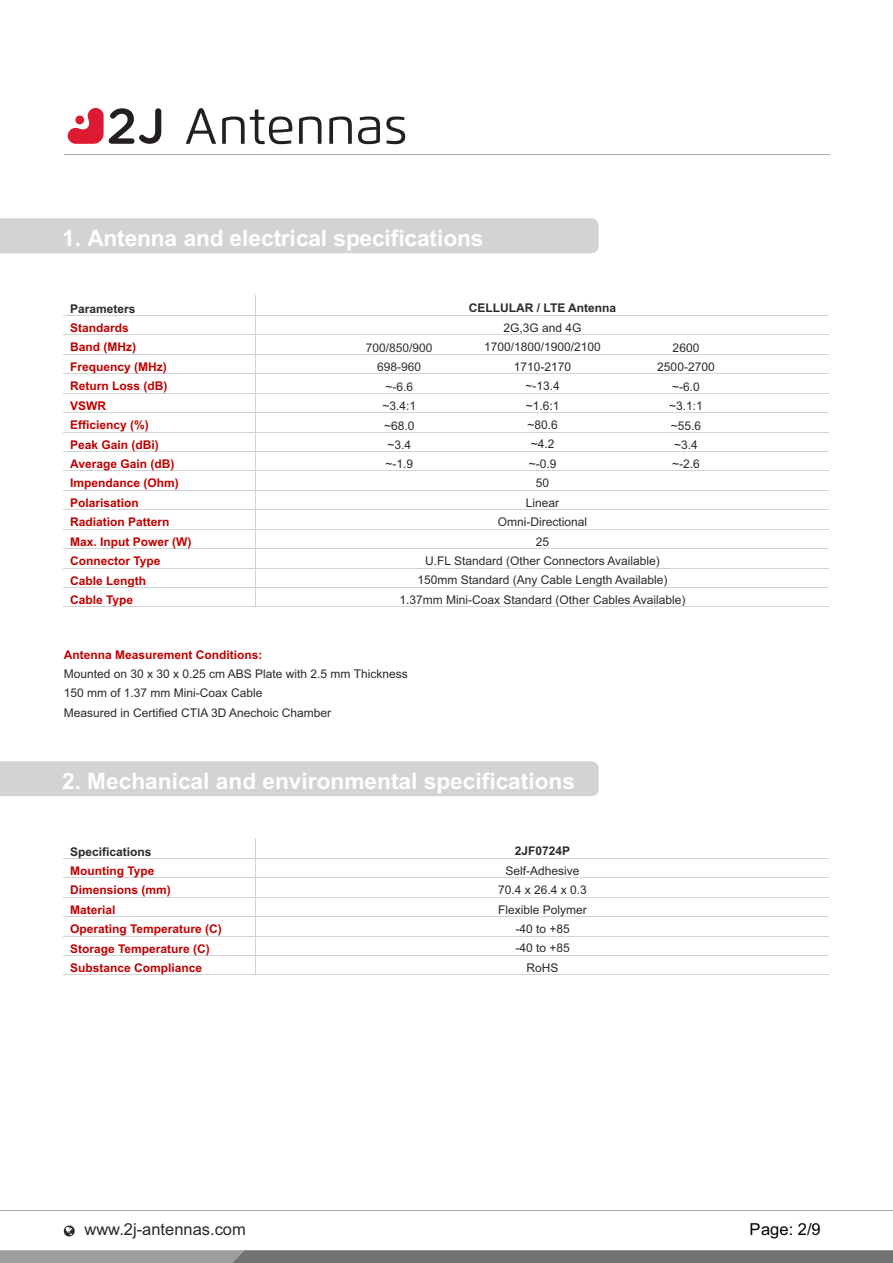
<style>
.page{position:relative;width:893px;height:1263px;background:#fff}
.page>*{position:absolute;margin:0;border:0;box-sizing:border-box;transform-origin:0 0}
.t1{font:700 22.65px "Arial";color:#fff}
.t2{font:16.5px "Arial";color:#2b2a29}
.t3{font:16.5px "Arial";color:#000}
.t4{font:12px/19.4px "Arial";color:#2b2a29;text-align:center}
.t5{font:700 12px/19.4px "Arial";color:#c00000}
.t6{font:700 12px "Arial";color:#2b2a29}
.t7{font:12px/19.4px "Arial";color:#303030;text-align:center}
.s1{color:#2b2a29}
</style>
<div class="page">
<svg style="left:0;top:1250px;width:893px;height:13px;background:#7f807f"></svg>
<hr style="left:0;top:1210px;width:893px;height:1px;background:#a9a9a9">
<svg style="left:63px;top:1225px;width:12px;height:11px"></svg>
<div style="left:0;top:218px;width:599px;height:35px;background:#d2d3d3"></div>
<hr style="left:64px;top:315px;width:765px;height:1px;background:#d2d3d3">
<hr style="left:64px;top:335px;width:765px;height:1px;background:#d2d3d3">
<hr style="left:64px;top:354px;width:765px;height:1px;background:#d2d3d3">
<hr style="left:64px;top:373px;width:765px;height:1px;background:#d2d3d3">
<hr style="left:64px;top:393px;width:765px;height:1px;background:#d2d3d3">
<hr style="left:64px;top:412px;width:765px;height:1px;background:#d2d3d3">
<hr style="left:64px;top:432px;width:765px;height:1px;background:#d2d3d3">
<hr style="left:64px;top:451px;width:765px;height:1px;background:#d2d3d3">
<hr style="left:64px;top:471px;width:765px;height:1px;background:#d2d3d3">
<hr style="left:64px;top:490px;width:765px;height:1px;background:#d2d3d3">
<hr style="left:64px;top:509px;width:765px;height:1px;background:#d2d3d3">
<hr style="left:64px;top:529px;width:765px;height:1px;background:#d2d3d3">
<hr style="left:64px;top:548px;width:765px;height:1px;background:#d2d3d3">
<hr style="left:64px;top:568px;width:765px;height:1px;background:#d2d3d3">
<hr style="left:255px;top:296px;width:1px;height:311px;background:#d2d3d3">
<div style="left:0;top:761px;width:599px;height:35px;background:#d2d3d3"></div>
<hr style="left:64px;top:858px;width:765px;height:1px;background:#d2d3d3">
<hr style="left:64px;top:877px;width:765px;height:1px;background:#d2d3d3">
<hr style="left:64px;top:897px;width:765px;height:1px;background:#d2d3d3">
<hr style="left:64px;top:916px;width:765px;height:1px;background:#d2d3d3">
<hr style="left:64px;top:936px;width:765px;height:1px;background:#d2d3d3">
<hr style="left:64px;top:955px;width:765px;height:1px;background:#d2d3d3">
<hr style="left:64px;top:975px;width:765px;height:1px;background:#d2d3d3">
<hr style="left:255px;top:839px;width:1px;height:136px;background:#d2d3d3">
<hr style="left:64px;top:587px;width:765px;height:1px;background:#d2d3d3">
<hr style="left:64px;top:607px;width:765px;height:1px;background:#d2d3d3">
<hr style="left:64px;top:154px;width:765px;height:1px;background:#a9a9a9">
<svg style="left:68px;top:108px;width:93px;height:36px"></svg>
<div style="left:75px;top:116px;width:9px;height:8px;background:#dd1a32;border-radius:50%"></div>
<svg style="left:186px;top:108px;width:219px;height:36px"></svg>
<h1 class="t1" style="left:62px;top:230px;width:423px">1. Antenna and electrical specifications</h1>
<p class="t6" style="left:70px;top:304px;width:67px">Parameters</p>
<p class="t5" style="left:70px;top:319px;width:123px">Standards<br>Band (MHz)<br>Frequency (MHz)<br>Return Loss (dB)<br>VSWR<br>Efficiency (%)<br>Peak Gain (dBi)<br>Average Gain (dB)<br>Impendance (Ohm)<br>Polarisation<br>Radiation Pattern<br>Max. Input Power (W)<br>Connector Type<br>Cable Length<br>Cable Type</p>
<p class="t6" style="left:469px;top:304px;width:149px">CELLULAR / LTE Antenna</p>
<p class="t4" style="left:400px;top:319px;width:287px">2G,3G and 4G<br>1700/1800/1900/2100<br>1710-2170<br>~-13.4<br>~1.6:1<br>~80.6<br>~4.2<br>~-0.9<br>50<br>Linear<br>Omni-Directional<br>25<br>U.FL Standard (Other Connectors Available)<br>150mm Standard (Any Cable Length Available)<br>1.37mm Mini-Coax Standard (Other Cables Available)</p>
<p class="t7" style="left:366px;top:339px;width:68px">700/850/900<br>698-960 ~-<span class="s1">6</span>.<span class="s1">6<br></span>~<span class="s1">3.4</span>:1 ~<span class="s1">68</span>.<span class="s1">0<br></span>~<span class="s1">3</span>.<span class="s1">4<br></span>~-<span class="s1">1</span>.<span class="s1">9</span></p>
<p class="t4" style="left:657px;top:339px;width:59px">2600<br>2500-2700 ~-6.0 ~3.1:1 ~55.6<br>~3.4<br>~-2.6</p>
<p class="t5" style="left:64px;top:646px;width:200px">Antenna Measurement Conditions:</p>
<p class="t4" style="left:64px;top:665px;width:345px;text-align:left">Mounted on 30 x 30 x 0.25 cm ABS Plate with 2.5 mm Thickness<br>150 mm of 1.37 mm Mini-Coax Cable<br>Measured in Certified CTIA 3D Anechoic Chamber</p>
<h1 class="t1" style="left:62px;top:773px;width:514px">2. Mechanical and environmental specifications</h1>
<p class="t6" style="left:70px;top:847px;width:83px">Specifications</p>
<p class="t5" style="left:70px;top:862px;width:153px">Mounting Type<br>Dimensions (mm)<br>Material<br>Operating Temperature (C)<br>Storage Temperature (C)<br>Substance Compliance</p>
<p class="t6" style="left:515px;top:847px;width:57px">2JF0724P</p>
<p class="t4" style="left:498px;top:862px;width:90px">Self-Adhesive<br>70.4 x 26.4 x 0.3<br>Flexible Polymer -40 to +85<br>-40 to +85<br>RoHS</p>
<h2 class="t2" style="left:84px;top:1223px;width:163px">www.2j-antennas.com</h2>
<h2 class="t3" style="left:749px;top:1223px;width:73px">Page: 2/9</h2>
</div>
